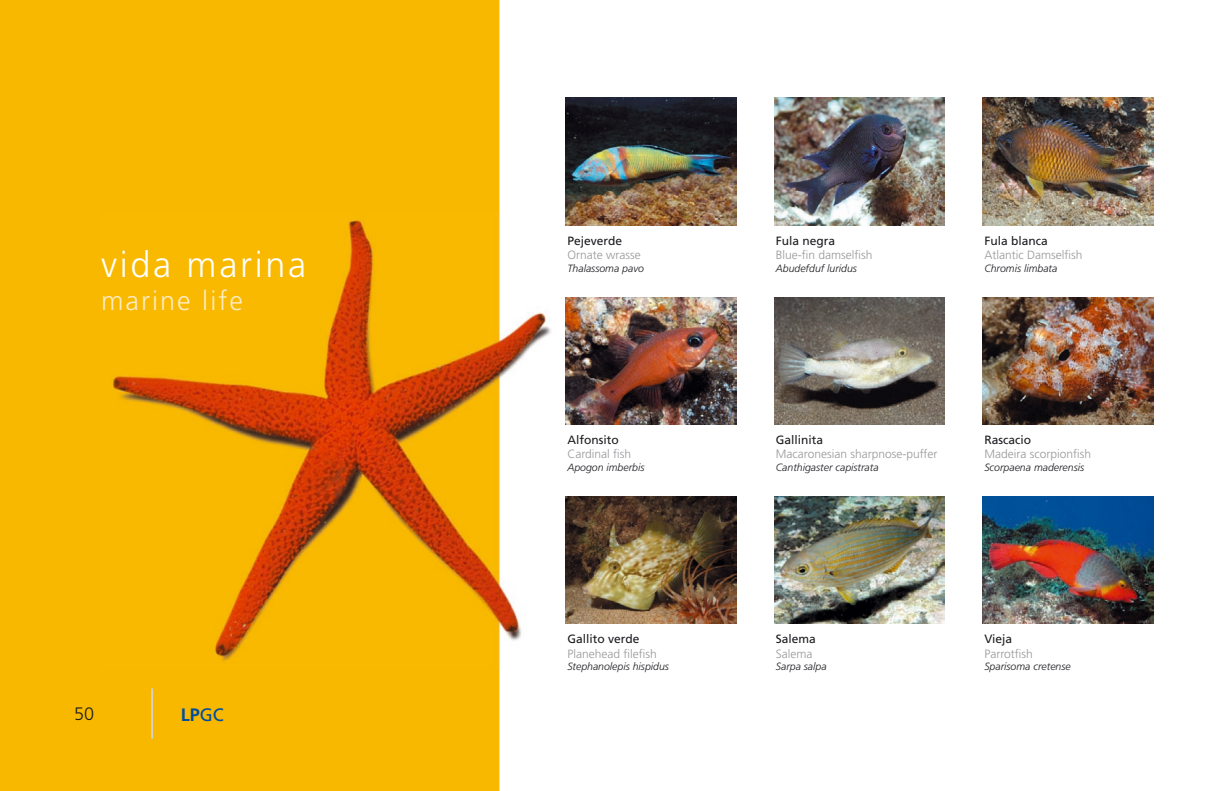
<style>
.page{position:relative;width:1217px;height:791px;background:#fff}
.page>*{position:absolute;margin:0;border:0;box-sizing:border-box;transform-origin:0 0}
.t1{font:300 36px "Frutiger";letter-spacing:.075em;color:#fff}
.t2{font:300 27px "Frutiger";letter-spacing:.075em;color:#fdebc2}
.t3{font:700 18px "Frutiger";color:#004d9f}
.t4{font:300 18px "Frutiger";color:#1b1c20}
.t5{font:300 12px "Frutiger";color:#98989c}
.t6{font:12px "Frutiger";color:#1b1c20}
.t7{font:italic 300 10.5px "Frutiger";color:#1b1c20}
.s1{font-weight:400}
</style>
<div class="page">
<div style="left:0;top:0;width:499px;height:791px;background:#f9b800"></div>
<img style="left:100px;top:214px;width:451px;height:456px">
<hr style="left:151px;top:688px;width:2px;height:51px;background:#d2d7ec">
<img style="left:774px;top:98px;width:170px;height:127px">
<img style="left:566px;top:98px;width:170px;height:127px">
<img style="left:982px;top:98px;width:170px;height:127px">
<img style="left:566px;top:297px;width:170px;height:128px">
<img style="left:774px;top:297px;width:170px;height:128px">
<img style="left:982px;top:297px;width:170px;height:127px">
<img style="left:774px;top:496px;width:170px;height:128px">
<img style="left:566px;top:496px;width:170px;height:128px">
<img style="left:982px;top:496px;width:170px;height:128px">
<h1 class="t1" style="left:101px;top:244px;width:206px">vida marina</h1>
<h2 class="t2" style="left:101px;top:285px;width:143px">marine life</h2>
<h3 class="t4" style="left:74px;top:704px;width:22px">50</h3>
<h3 class="t3" style="left:181px;top:704px;width:45px">LP<span class="s1">GC</span></h3>
<p class="t6" style="left:567px;top:233px;width:56px">Pejeverde</p>
<p class="t5" style="left:567px;top:248px;width:75px">Ornate wrasse</p>
<p class="t7" style="left:567px;top:262px;width:78px">Thalassoma pavo</p>
<p class="t6" style="left:775px;top:233px;width:61px">Fula negra</p>
<p class="t5" style="left:775px;top:248px;width:98px">Blue-fin damselfish</p>
<p class="t7" style="left:775px;top:262px;width:83px">Abudefduf luridus</p>
<p class="t6" style="left:984px;top:233px;width:65px">Fula blanca</p>
<p class="t5" style="left:984px;top:248px;width:100px">Atlantic Damselfish</p>
<p class="t7" style="left:984px;top:262px;width:74px">Chromis limbata</p>
<p class="t6" style="left:567px;top:433px;width:53px">Alfonsito</p>
<p class="t5" style="left:567px;top:447px;width:65px">Cardinal fish</p>
<p class="t7" style="left:567px;top:461px;width:79px">Apogon imberbis</p>
<p class="t6" style="left:775px;top:433px;width:49px">Gallinita</p>
<p class="t5" style="left:775px;top:447px;width:163px">Macaronesian sharpnose-puffer</p>
<p class="t7" style="left:775px;top:461px;width:104px">Canthigaster capistrata</p>
<p class="t6" style="left:984px;top:433px;width:48px">Rascacio</p>
<p class="t5" style="left:984px;top:447px;width:108px">Madeira scorpionfish</p>
<p class="t7" style="left:984px;top:461px;width:101px">Scorpaena maderensis</p>
<p class="t6" style="left:567px;top:632px;width:74px">Gallito verde</p>
<p class="t5" style="left:567px;top:646px;width:91px">Planehead filefish</p>
<p class="t7" style="left:567px;top:660px;width:103px">Stephanolepis hispidus</p>
<p class="t6" style="left:775px;top:632px;width:42px">Salema</p>
<p class="t5" style="left:775px;top:646px;width:38px">Salema</p>
<p class="t7" style="left:775px;top:660px;width:52px">Sarpa salpa</p>
<p class="t6" style="left:984px;top:632px;width:29px">Vieja</p>
<p class="t5" style="left:984px;top:646px;width:50px">Parrotfish</p>
<p class="t7" style="left:984px;top:660px;width:88px">Sparisoma cretense</p>
</div>
